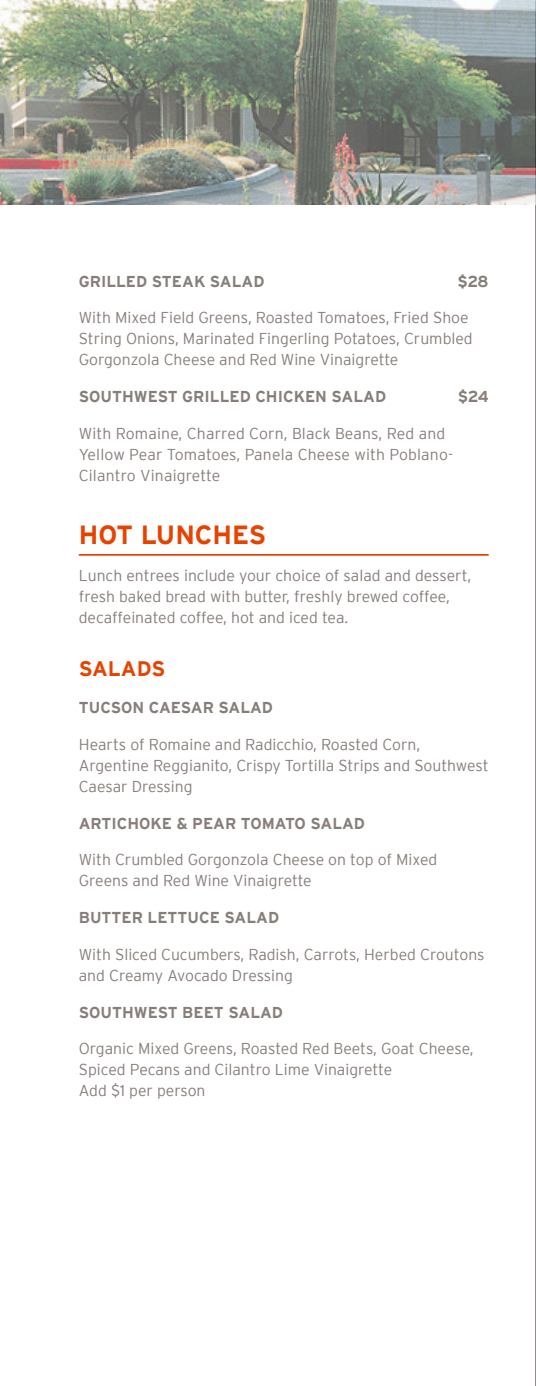
<style>
.page{position:relative;width:536px;height:1386px;background:#fff}
.page>*{position:absolute;margin:0;border:0;box-sizing:border-box;transform-origin:0 0}
.Title_1_1{font:700 26.25px "Interstate";color:#e74300}
.Title_1_5{font:700 21px "Interstate";color:#e74300}
.body_last{font:300 15.75px/21px "Interstate";color:#877e7a}
.Title_3{font:700 15.75px "Interstate";color:#877e7a}
</style>
<div class="page">
<hr style="left:535px;top:0;width:1px;height:1386px;background:#231f20">
<img style="left:0;top:0;width:536px;height:205px">
<hr style="left:79px;top:554px;width:409px;height:2px;background:#e74300">
<p class="Title_3" style="left:79px;top:272px;width:187px">GRILLED STEAK SALAD</p>
<p class="Title_3" style="left:457px;top:272px;width:33px">$28</p>
<p class="body_last" style="left:79px;top:307px;width:395px">With Mixed Field Greens, Roasted Tomatoes, Fried Shoe<br>String Onions, Marinated Fingerling Potatoes, Crumbled<br>Gorgonzola Cheese and Red Wine Vinaigrette</p>
<p class="Title_3" style="left:79px;top:388px;width:309px">SOUTHWEST GRILLED CHICKEN SALAD</p>
<p class="Title_3" style="left:457px;top:388px;width:32px">$24</p>
<p class="body_last" style="left:79px;top:423px;width:376px">With Romaine, Charred Corn, Black Beans, Red and<br>Yellow Pear Tomatoes, Panela Cheese with Poblano-<br>Cilantro Vinaigrette</p>
<p class="Title_1_1" style="left:79px;top:520px;width:189px">HOT LUNCHES</p>
<p class="body_last" style="left:79px;top:565px;width:394px">Lunch entrees include your choice of salad and dessert, fresh baked bread with butter, freshly brewed coffee, decaffeinated coffee, hot and iced tea.</p>
<p class="Title_1_5" style="left:79px;top:657px;width:88px">SALADS</p>
<p class="Title_3" style="left:79px;top:699px;width:196px">TUCSON CAESAR SALAD</p>
<p class="body_last" style="left:79px;top:734px;width:411px">Hearts of Romaine and Radicchio, Roasted Corn,<br>Argentine Reggianito, Crispy Tortilla Strips and Southwest<br>Caesar Dressing</p>
<p class="Title_3" style="left:79px;top:814px;width:287px">ARTICHOKE &amp; PEAR TOMATO SALAD</p>
<p class="body_last" style="left:79px;top:849px;width:360px">With Crumbled Gorgonzola Cheese on top of Mixed<br>Greens and Red Wine Vinaigrette</p>
<p class="Title_3" style="left:79px;top:909px;width:202px">BUTTER LETTUCE SALAD</p>
<p class="body_last" style="left:79px;top:944px;width:407px">With Sliced Cucumbers, Radish, Carrots, Herbed Croutons and Creamy Avocado Dressing</p>
<p class="Title_3" style="left:79px;top:1003px;width:206px">SOUTHWEST BEET SALAD</p>
<p class="body_last" style="left:79px;top:1038px;width:396px">Organic Mixed Greens, Roasted Red Beets, Goat Cheese,<br>Spiced Pecans and Cilantro Lime Vinaigrette<br>Add $1 per person</p>
</div>
